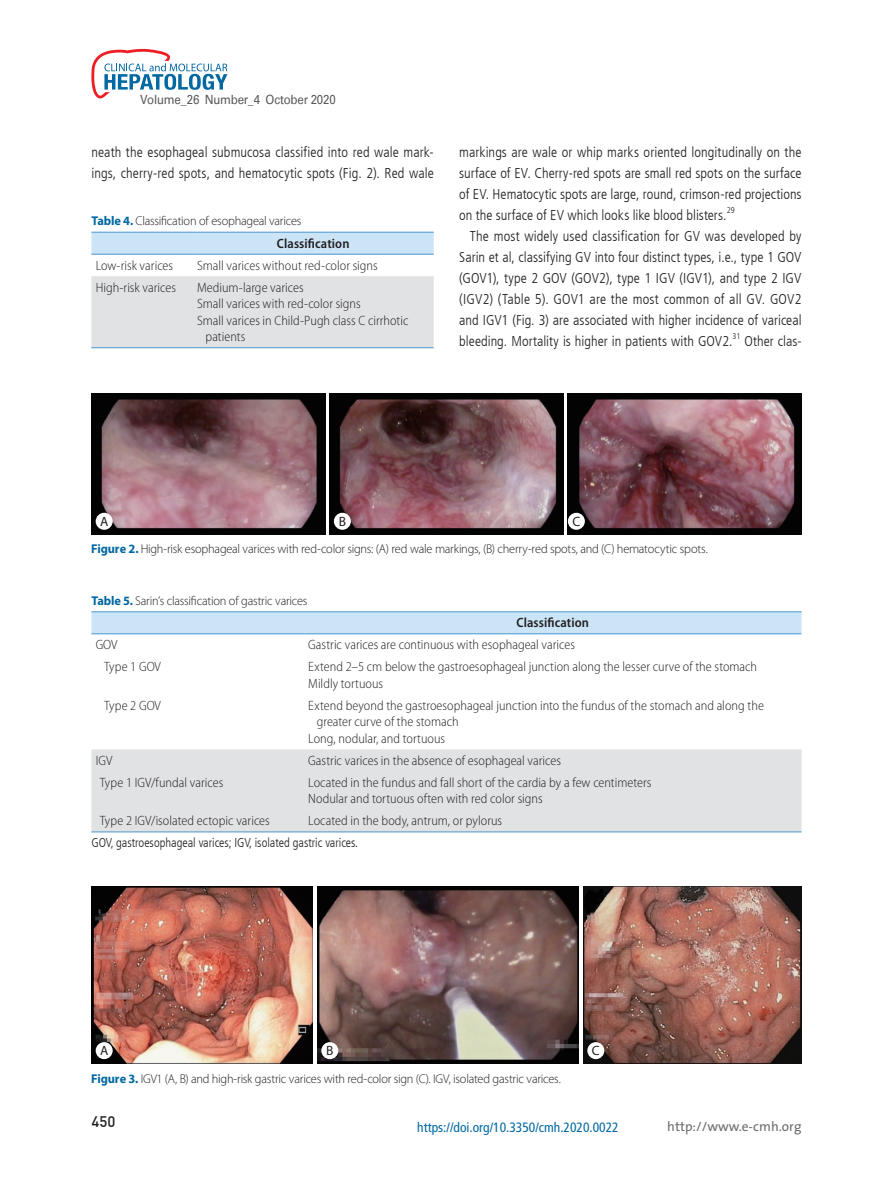
<style>
.page{position:relative;width:893px;height:1191px;background:#fff}
.page>*{position:absolute;margin:0;border:0;box-sizing:border-box;transform-origin:0 0}
.t1{font:15px "Dinmed";color:#231f20}
.t2{font:300 condensed 14.25px/21px "Frutiger LT";letter-spacing:.005em;color:#231f20;text-align:justify}
.t3{font:300 semi-condensed 13.5px/16.5px "Myriad Pro";letter-spacing:.005em;color:#231f20}
.t4{font:condensed 13.5px "Frutiger LT";color:#0168a1}
.t5{font:600 semi-condensed 13.5px "Myriad Pro";letter-spacing:.01em;color:#231f20}
.t6{font:13.5px "The Sans";color:#6c6d70}
.t7{font:13.5px "Myriad Pro";color:#231f20}
.t8{font:300 12.75px "Myriad Pro";letter-spacing:-.015em;color:#231f20}
.t9{font:300 condensed 12.75px "Frutiger LT";color:#231f20}
.t10{font:12.75px "Univers";letter-spacing:-.015em;color:#57585a;scale:.9 1}
.t11{font:300 condensed 8.25px "Frutiger LT";color:#231f20}
.s1{font-weight:700;color:#0168a1}
</style>
<div class="page">
<svg style="left:91px;top:48px;width:136px;height:50px"></svg>
<div style="left:91px;top:233px;width:343px;height:21px;background:#cbe5f7"></div>
<div style="left:91px;top:276px;width:343px;height:71px;background:#e1e2e4"></div>
<hr style="left:91px;top:232px;width:102px;height:1px;background:#4895d0">
<hr style="left:193px;top:232px;width:241px;height:1px;background:#4895d0">
<hr style="left:91px;top:254px;width:102px;height:1px;background:#4895d0">
<hr style="left:193px;top:254px;width:241px;height:1px;background:#4895d0">
<hr style="left:91px;top:347px;width:102px;height:1px;background:#4895d0">
<hr style="left:193px;top:347px;width:241px;height:1px;background:#4895d0">
<img style="left:91px;top:394px;width:234px;height:140px">
<img style="left:330px;top:394px;width:233px;height:140px">
<img style="left:568px;top:394px;width:233px;height:140px">
<div style="left:96px;top:513px;width:17px;height:17px;background:#fff;border-radius:50%"></div>
<div style="left:334px;top:513px;width:17px;height:17px;background:#fff;border-radius:50%"></div>
<div style="left:568px;top:513px;width:17px;height:17px;background:#fff;border-radius:50%"></div>
<div style="left:91px;top:612px;width:710px;height:21px;background:#cbe5f7"></div>
<div style="left:91px;top:749px;width:710px;height:61px;background:#e1e2e4"></div>
<div style="left:91px;top:810px;width:710px;height:21px;background:#e1e2e4"></div>
<hr style="left:91px;top:611px;width:213px;height:1px;background:#4895d0">
<hr style="left:304px;top:611px;width:497px;height:1px;background:#4895d0">
<hr style="left:91px;top:633px;width:213px;height:1px;background:#4895d0">
<hr style="left:304px;top:633px;width:497px;height:1px;background:#4895d0">
<hr style="left:91px;top:831px;width:213px;height:1px;background:#4895d0">
<hr style="left:304px;top:831px;width:497px;height:1px;background:#4895d0">
<img style="left:91px;top:886px;width:222px;height:177px">
<img style="left:583px;top:886px;width:218px;height:177px">
<img style="left:317px;top:886px;width:262px;height:177px">
<div style="left:96px;top:1042px;width:17px;height:17px;background:#fff;border-radius:50%"></div>
<div style="left:321px;top:1042px;width:17px;height:17px;background:#fff;border-radius:50%"></div>
<div style="left:587px;top:1042px;width:17px;height:17px;background:#fff;border-radius:50%"></div>
<p class="t10" style="left:140px;top:92px;width:219px">Volume_26 Number_4 October 2020</p>
<p class="t2" style="left:91px;top:141px;width:344px">neath the esophageal submucosa classified into red wale mark&shy;ings, cherry-red spots, and hematocytic spots (Fig. 2). Red wale</p>
<p class="t2" style="left:459px;top:141px;width:344px">markings are wale or whip marks oriented longitudinally on the surface of EV. Cherry-red spots are small red spots on the surface of EV. Hematocytic spots are large, round, crimson-red projections on the surface of EV which looks like blood blisters.</p>
<p class="t11" style="left:727px;top:205px;width:10px">29</p>
<p class="t2" style="left:459px;top:225px;width:344px;text-indent:11px">The most widely used classification for GV was developed by Sarin et al, classifying GV into four distinct types, i.e., type 1 GOV (GOV1), type 2 GOV (GOV2), type 1 IGV (IGV1), and type 2 IGV (IGV2) (Table 5). GOV1 are the most common of all GV. GOV2 and IGV1 (Fig. 3) are associated with higher incidence of variceal bleeding. Mortality is higher in patients with GOV2.</p>
<p class="t8" style="left:91px;top:214px;width:212px"><span class="s1">Table 4.</span> Classification of esophageal varices</p>
<p class="t5" style="left:277px;top:235px;width:74px">Classification</p>
<p class="t3" style="left:96px;top:257px;width:79px">Low-risk varices</p>
<p class="t3" style="left:197px;top:257px;width:182px">Small varices without red-color signs</p>
<p class="t3" style="left:96px;top:279px;width:82px">High-risk varices</p>
<p class="t3" style="left:197px;top:279px;width:108px">Medium-large varices</p>
<p class="t3" style="left:197px;top:295px;width:165px">Small varices with red-color signs</p>
<p class="t3" style="left:197px;top:312px;width:213px">Small varices in Child-Pugh class C cirrhotic</p>
<p class="t3" style="left:206px;top:328px;width:41px">patients</p>
<p class="t11" style="left:732px;top:331px;width:9px">31</p>
<p class="t2" style="left:744px;top:330px;width:59px">Other clas-</p>
<p class="t7" style="left:100px;top:513px;width:10px">A</p>
<p class="t7" style="left:339px;top:513px;width:9px">B</p>
<p class="t7" style="left:572px;top:513px;width:9px">C</p>
<p class="t8" style="left:91px;top:542px;width:618px"><span class="s1">Figure 2.</span> High-risk esophageal varices with red-color signs: (A) red wale markings, (B) cherry-red spots, and (C) hematocytic spots.</p>
<p class="t8" style="left:91px;top:594px;width:218px"><span class="s1">Table 5.</span> Sarin’s classification of gastric varices</p>
<p class="t5" style="left:516px;top:614px;width:74px">Classification</p>
<p class="t3" style="left:96px;top:636px;width:24px">GOV</p>
<p class="t3" style="left:308px;top:636px;width:268px">Gastric varices are continuous with esophageal varices</p>
<p class="t3" style="left:104px;top:658px;width:58px">Type 1 GOV</p>
<p class="t3" style="left:308px;top:658px;width:450px">Extend 2–5 cm below the gastroesophageal junction along the lesser curve of the stomach<br>Mildly tortuous</p>
<p class="t3" style="left:104px;top:697px;width:58px">Type 2 GOV</p>
<p class="t3" style="left:308px;top:697px;width:457px">Extend beyond the gastroesophageal junction into the fundus of the stomach and along the</p>
<p class="t3" style="left:317px;top:713px;width:143px">greater curve of the stomach</p>
<p class="t3" style="left:308px;top:730px;width:138px">Long, nodular, and tortuous</p>
<p class="t3" style="left:96px;top:752px;width:18px">IGV</p>
<p class="t3" style="left:308px;top:752px;width:254px">Gastric varices in the absence of esophageal varices</p>
<p class="t3" style="left:100px;top:774px;width:125px">Type 1 IGV/fundal varices</p>
<p class="t3" style="left:308px;top:774px;width:345px">Located in the fundus and fall short of the cardia by a few centimeters<br>Nodular and tortuous often with red color signs</p>
<p class="t3" style="left:100px;top:812px;width:171px">Type 2 IGV/isolated ectopic varices</p>
<p class="t3" style="left:308px;top:812px;width:195px">Located in the body, antrum, or pylorus</p>
<p class="t9" style="left:91px;top:835px;width:268px">GOV, gastroesophageal varices; IGV, isolated gastric varices.</p>
<p class="t7" style="left:100px;top:1042px;width:10px">A</p>
<p class="t7" style="left:326px;top:1042px;width:9px">B</p>
<p class="t7" style="left:592px;top:1042px;width:9px">C</p>
<p class="t8" style="left:91px;top:1071px;width:471px"><span class="s1">Figure 3.</span> IGV1 (A, B) and high-risk gastric varices with red-color sign (C). IGV, isolated gastric varices.</p>
<p class="t1" style="left:91px;top:1112px;width:25px">450</p>
<p class="t4" style="left:417px;top:1119px;width:203px">https://doi.org/10.3350/cmh.2020.0022</p>
<p class="t6" style="left:667px;top:1115px;width:136px">http://www.e-cmh.org</p>
</div>
